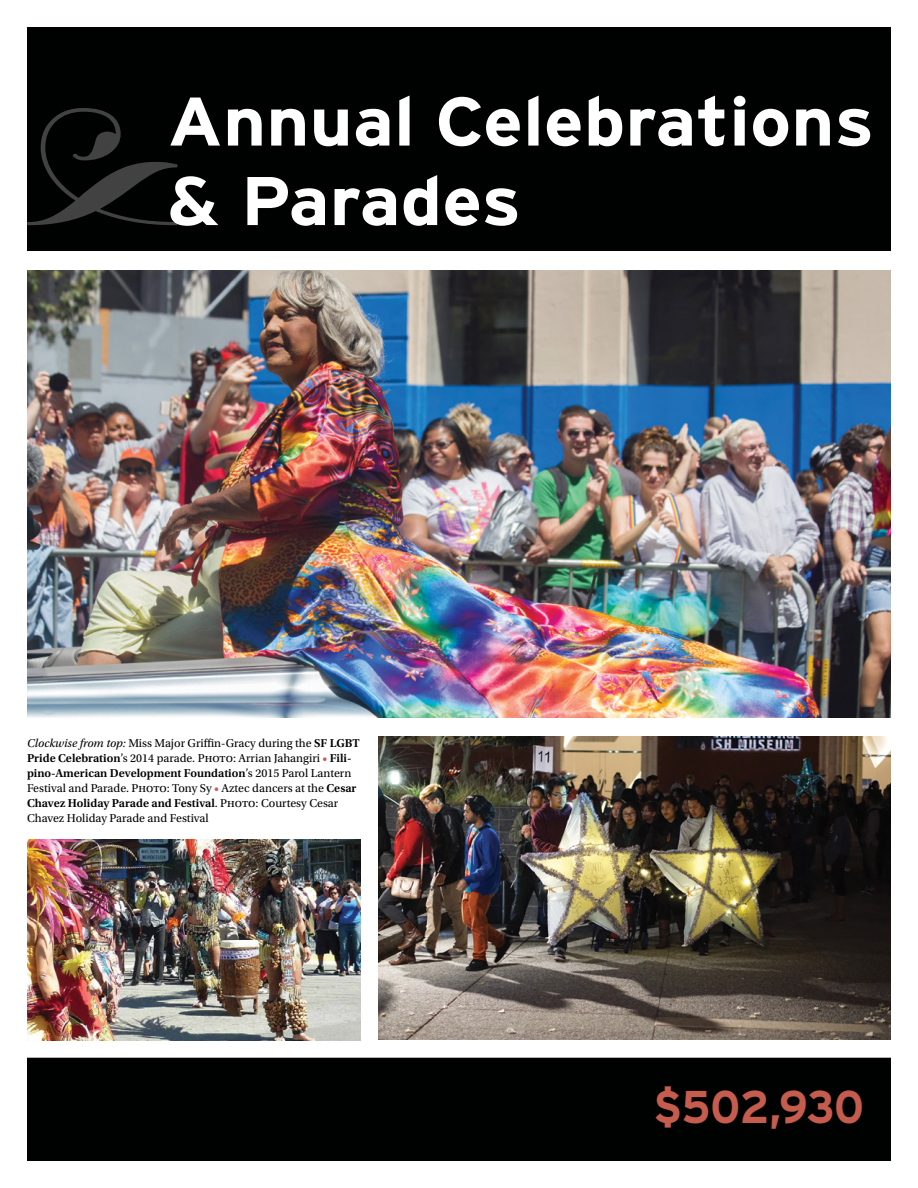
<style>
.page{position:relative;width:918px;height:1188px;background:#fff}
.page>*{position:absolute;margin:0;border:0;box-sizing:border-box;transform-origin:0 0}
.t1{font:700 68.7px/79.5px "Interstate";color:#fff;scale:1.08 1}
.t2{font:700 45.9px "Interstate";letter-spacing:-.015em;color:#c55c4d;scale:.95 1}
.t3{font:12px/15px "Utopia Std";color:#000}
.s1{font-style:italic}
.s2{font-weight:600}
.s3{color:#c55c4d}
</style>
<div class="page">
<div style="left:27px;top:27px;width:864px;height:1134px;background:#000101"></div>
<svg style="left:27px;top:108px;width:151px;height:117px"></svg>
<svg style="left:27px;top:737px;width:864px;height:321px;fill:#fff"></svg>
<div style="left:27px;top:252px;width:864px;height:18px;background:#fff"></div>
<img style="left:27px;top:839px;width:334px;height:201px">
<div style="left:23px;top:704px;width:349px;height:135px;background:#fff"></div>
<img style="left:27px;top:270px;width:864px;height:448px">
<div style="left:27px;top:718px;width:864px;height:19px;background:#fff"></div>
<img style="left:378px;top:737px;width:513px;height:302px">
<h1 class="t1" style="left:167px;top:81px;width:656px">Annual Celebrations &amp; Parades</h1>
<p class="t3" style="left:27px;top:736px;width:334px"><span class="s1">Clockwise from top:</span> Miss Major Griffin-Gracy during the <span class="s2">SF LGBT Pride Celebration</span>’s 2014 parade. Photo: Arrian Jahangiri <span class="s3">•</span> <span class="s2">Fili&shy;pino-American Development Foundation</span>’s 2015 Parol Lantern Festival and Parade. Photo: Tony Sy <span class="s3">•</span> Aztec dancers at the <span class="s2">Cesar Chavez Holiday Parade and Festival</span>. Photo: Courtesy Cesar Chavez Holiday Parade and Festival</p>
<h2 class="t2" style="left:653px;top:1082px;width:223px">$502,930</h2>
</div>
